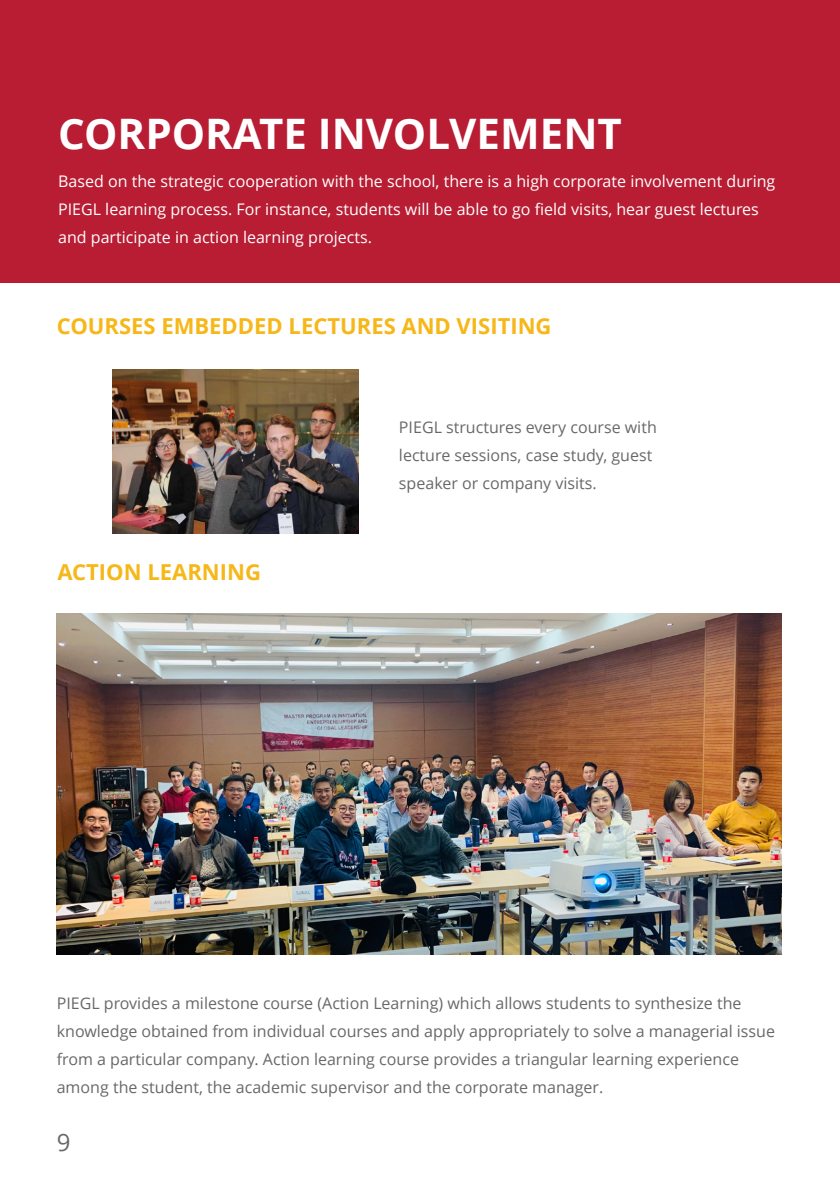
<style>
.page{position:relative;width:840px;height:1191px;background:#fff}
.page>*{position:absolute;margin:0;border:0;box-sizing:border-box;transform-origin:0 0}
.t1{font:700 42px "Open Sans";color:#fff}
.t2{font:24px "Open Sans";color:#676967}
.t3{font:700 22px "Open Sans";color:#f6b718}
.t4{font:16px/28px "Open Sans";color:#676967}
.t5{font:16px/28px "Open Sans";color:#fff}
</style>
<div class="page">
<div style="left:0;top:0;width:839px;height:283px;background:#b81d33"></div>
<img style="left:112px;top:369px;width:247px;height:164px">
<img style="left:57px;top:613px;width:724px;height:341px">
<h1 class="t1" style="left:58px;top:104px;width:565px">CORPORATE INVOLVEMENT</h1>
<p class="t5" style="left:58px;top:166px;width:718px">Based on the strategic cooperation with the school, there is a high corporate involvement during<br>PIEGL learning process. For instance, students will be able to go field visits, hear guest lectures and participate in action learning projects.</p>
<h3 class="t3" style="left:57px;top:310px;width:496px">COURSES EMBEDDED LECTURES AND VISITING</h3>
<h3 class="t3" style="left:57px;top:556px;width:205px">ACTION LEARNING</h3>
<p class="t4" style="left:399px;top:413px;width:259px">PIEGL structures every course with lecture sessions, case study, guest speaker or company visits.</p>
<p class="t4" style="left:57px;top:988px;width:719px">PIEGL provides a milestone course (Action Learning) which allows students to synthesize the knowledge obtained from individual courses and apply appropriately to solve a managerial issue from a particular company. Action learning course provides a triangular learning experience among the student, the academic supervisor and the corporate manager.</p>
<h2 class="t2" style="left:57px;top:1125px;width:15px">9</h2>
</div>
